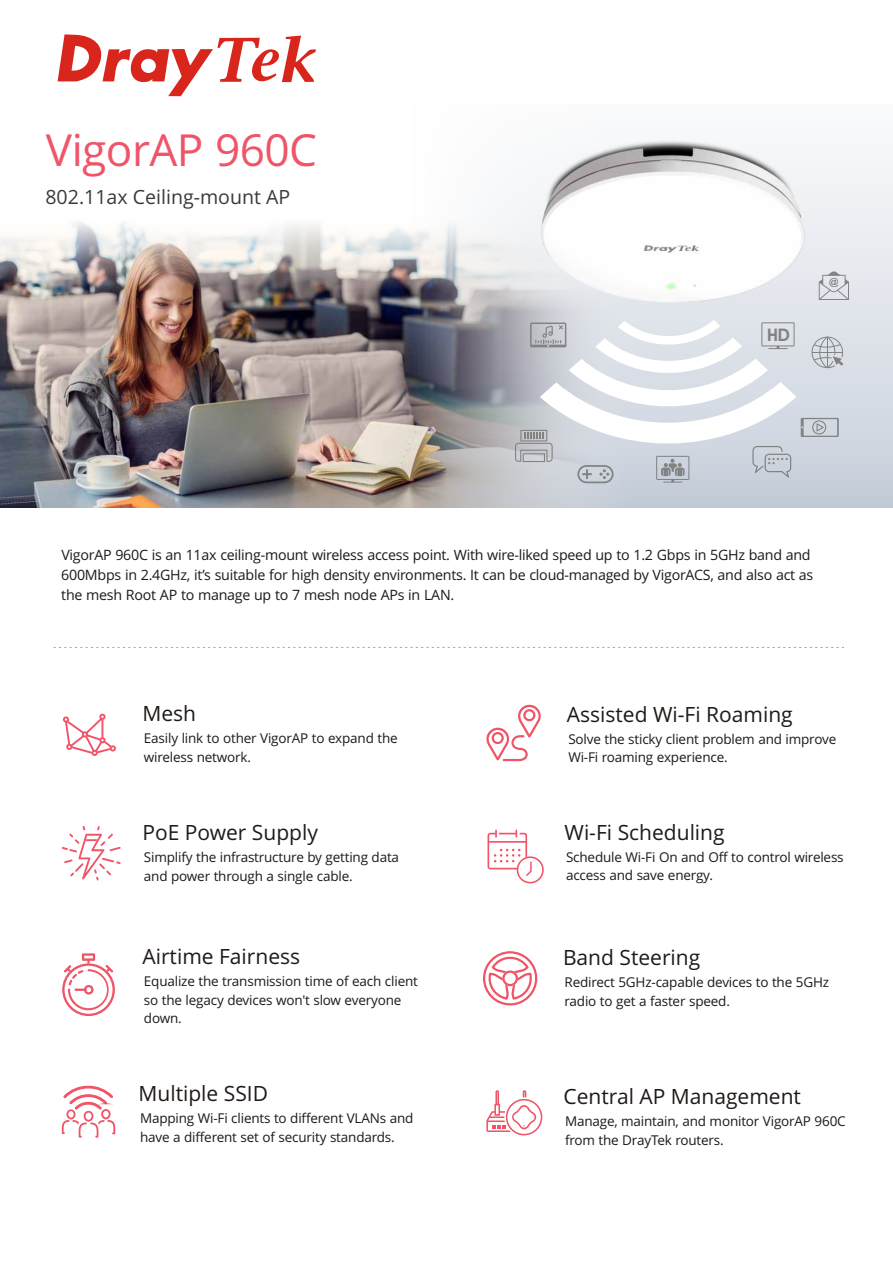
<style>
.page{position:relative;width:893px;height:1263px;background:#fff}
.page>*{position:absolute;margin:0;border:0;box-sizing:border-box;transform-origin:0 0}
.t1{font:44.25px "Open Sans";letter-spacing:-.015em;color:#f05469}
.t2{font:21px "Open Sans";color:#1f1a17}
.t3{font:19.5px "Open Sans";color:#383b3d}
.t4{font:700 17.4px "Avant Garde IT Cby BT";color:#828282}
.t5{font:14.25px/19.8px "Open Sans";letter-spacing:-.02em;color:#1f1a17}
.t6{font:13.5px/18.5px "Open Sans";letter-spacing:-.015em;color:#1f1a17}
.t7{font:700 9.6px "Arial";color:#828282}
</style>
<div class="page">
<svg style="left:483px;top:951px;width:54px;height:54px"></svg>
<svg style="left:487px;top:829px;width:57px;height:54px"></svg>
<svg style="left:58px;top:34px;width:258px;height:63px"></svg>
<svg style="left:62px;top:826px;width:59px;height:54px"></svg>
<svg style="left:62px;top:1085px;width:53px;height:52px"></svg>
<svg style="left:62px;top:953px;width:53px;height:63px"></svg>
<svg style="left:486px;top:704px;width:55px;height:57px"></svg>
<svg style="left:486px;top:1090px;width:56px;height:45px"></svg>
<svg style="left:54px;top:647px;width:790px;height:1px"></svg>
<img style="left:0;top:222px;width:375px;height:286px">
<svg style="left:375px;top:155px;width:518px;height:353px"></svg>
<img style="left:531px;top:140px;width:283px;height:171px">
<svg style="left:819px;top:271px;width:30px;height:29px"></svg>
<svg style="left:515px;top:320px;width:328px;height:163px"></svg>
<svg style="left:63px;top:714px;width:53px;height:42px"></svg>
<h1 class="t1" style="left:46px;top:132px;width:273px">VigorAP 960C</h1>
<h3 class="t3" style="left:45px;top:189px;width:246px">802.11ax Ceiling-mount AP</h3>
<p class="t4" style="left:767px;top:327px;width:24px">HD</p>
<p class="t7" style="left:829px;top:278px;width:11px">@</p>
<p class="t5" style="left:61px;top:547px;width:754px">VigorAP 960C is an 11ax ceiling-mount wireless access point. With wire-liked speed up to 1.2 Gbps in 5GHz band and<br>600Mbps in 2.4GHz, it’s suitable for high density environments. It can be cloud-managed by VigorACS, and also act as the mesh Root AP to manage up to 7 mesh node APs in LAN.</p>
<h2 class="t2" style="left:142px;top:705px;width:55px">Mesh</h2>
<p class="t6" style="left:144px;top:731px;width:255px">Easily link to other VigorAP to expand the wireless network.</p>
<h2 class="t2" style="left:142px;top:824px;width:177px">PoE Power Supply</h2>
<p class="t6" style="left:144px;top:849px;width:257px">Simplify the infrastructure by getting data and power through a single cable.</p>
<h2 class="t2" style="left:142px;top:948px;width:159px">Airtime Fairness</h2>
<p class="t6" style="left:144px;top:974px;width:276px">Equalize the transmission time of each client so the legacy devices won't slow everyone down.</p>
<h2 class="t2" style="left:139px;top:1085px;width:131px">Multiple SSID</h2>
<p class="t6" style="left:140px;top:1110px;width:275px">Mapping Wi-Fi clients to different VLANs and have a different set of security standards.</p>
<h2 class="t2" style="left:567px;top:705px;width:227px">Assisted Wi-Fi Roaming</h2>
<p class="t6" style="left:568px;top:731px;width:269px">Solve the sticky client problem and improve<br>Wi-Fi roaming experience.</p>
<h2 class="t2" style="left:565px;top:824px;width:162px">Wi-Fi Scheduling</h2>
<p class="t6" style="left:566px;top:849px;width:279px">Schedule Wi-Fi On and Off to control wireless access and save energy.</p>
<h2 class="t2" style="left:563px;top:949px;width:139px">Band Steering</h2>
<p class="t6" style="left:564px;top:974px;width:266px">Redirect 5GHz-capable devices to the 5GHz radio to get a faster speed.</p>
<h2 class="t2" style="left:563px;top:1088px;width:239px">Central AP Management</h2>
<p class="t6" style="left:565px;top:1113px;width:282px">Manage, maintain, and monitor VigorAP 960C from the DrayTek routers.</p>
</div>
